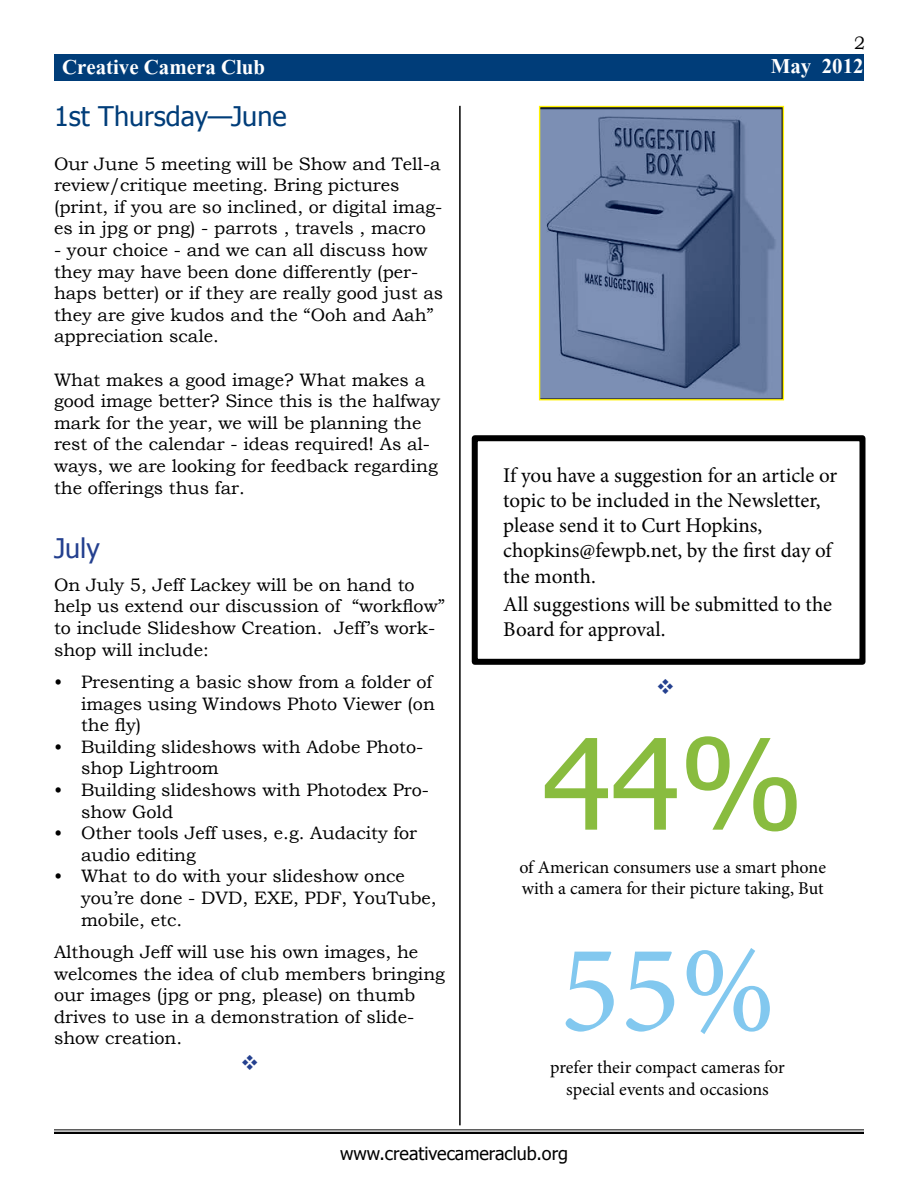
<style>
.page{position:relative;width:918px;height:1188px;background:#fff}
.page>*{position:absolute;margin:0;border:0;box-sizing:border-box;transform-origin:0 0}
.t1{font:126px "Tahoma";color:#89bc3f}
.t2{font:126px "Minion Pro";color:#82c8ef}
.t3{font:700 27px "Kokila";color:#fff}
.t4{font:27px "Tahoma";color:#003d79}
.t5{font:27px "Tahoma";color:#24408f}
.t6{font:21px/25.2px "Minion Pro";letter-spacing:-.005em;color:#000}
.t7{font:18px/21.6px "Bookman Old Style";color:#000}
.t8{font:18px "Minion Pro";color:#000}
.t9{font:18px "Tahoma";color:#000}
</style>
<div class="page">
<div style="left:54px;top:55px;width:809px;height:26px;background:#003d79"></div>
<hr style="left:459px;top:106px;width:2px;height:1019px;background:#000">
<div style="left:472px;top:435px;width:394px;height:230px;border:6px solid #000"></div>
<img style="left:541px;top:108px;width:241px;height:290px">
<div style="left:539px;top:106px;width:245px;height:294px;border:1px solid #fff200"></div>
<hr style="left:54px;top:1132px;width:810px;height:2px;background:#000">
<hr style="left:54px;top:1129px;width:810px;height:1px;background:#000">
<p class="t7" style="left:854px;top:32px;width:13px">2</p>
<h2 class="t3" style="left:62px;top:54px;width:205px">Creative Camera Club</h2>
<h2 class="t3" style="left:771px;top:52px;width:94px">May 2012</h2>
<h2 class="t4" style="left:54px;top:99px;width:234px">1st Thursday—June</h2>
<p class="t7" style="left:54px;top:153px;width:390px">Our June 5 meeting will be Show and Tell-a review/critique meeting. Bring pictures (print, if you are so inclined, or digital imag&shy;es in jpg or png) - parrots , travels , macro</p>
<p class="t7" style="left:54px;top:239px;width:391px">- your choice - and we can all discuss how they may have been done differently (per&shy;haps better) or if they are really good just as they are give kudos and the “Ooh and Aah” appreciation scale.</p>
<p class="t7" style="left:54px;top:369px;width:388px">What makes a good image? What makes a good image better? Since this is the halfway mark for the year, we will be planning the rest of the calendar - ideas required! As al&shy;ways, we are looking for feedback regarding the offerings thus far.</p>
<h2 class="t5" style="left:54px;top:531px;width:47px">July</h2>
<p class="t7" style="left:54px;top:574px;width:392px">On July 5, Jeff Lackey will be on hand to help us extend our discussion of “workflow” to include Slideshow Creation. Jeff’s work&shy;shop will include:</p>
<p class="t7" style="left:81px;top:671px;width:355px;text-indent:-27px">• Presenting a basic show from a folder of images using Windows Photo Viewer (on the fly)</p>
<p class="t7" style="left:81px;top:736px;width:344px;text-indent:-27px">• Building slideshows with Adobe Photo&shy;shop Lightroom</p>
<p class="t7" style="left:81px;top:779px;width:350px;text-indent:-27px">• Building slideshows with Photodex Pro&shy;show Gold</p>
<p class="t7" style="left:81px;top:822px;width:338px;text-indent:-27px">• Other tools Jeff uses, e.g. Audacity for audio editing</p>
<p class="t7" style="left:81px;top:866px;width:357px;text-indent:-27px">• What to do with your slideshow once you’re done - DVD, EXE, PDF, YouTube, mobile, etc.</p>
<p class="t7" style="left:54px;top:941px;width:392px">Although Jeff will use his own images, he welcomes the idea of club members bringing our images (jpg or png, please) on thumb drives to use in a demonstration of slide&shy;show creation.</p>
<p class="t6" style="left:503px;top:463px;width:336px">If you have a suggestion for an article or topic to be included in the Newsletter, please send it to Curt Hopkins, chopkins@fewpb.net, by the first day of the month.</p>
<p class="t6" style="left:503px;top:592px;width:330px">All suggestions will be submitted to the<br>Board for approval.</p>
<h1 class="t1" style="left:542px;top:699px;width:262px">44%</h1>
<p class="t8" style="left:519px;top:855px;width:308px">of American consumers use a smart phone</p>
<p class="t8" style="left:522px;top:877px;width:303px">with a camera for their picture taking, But</p>
<h1 class="t2" style="left:559px;top:906px;width:218px">55%</h1>
<p class="t8" style="left:550px;top:1056px;width:236px">prefer their compact cameras for</p>
<p class="t8" style="left:566px;top:1077px;width:204px">special events and occasions</p>
<p class="t9" style="left:340px;top:1141px;width:229px">www.creativecameraclub.org</p>
</div>
